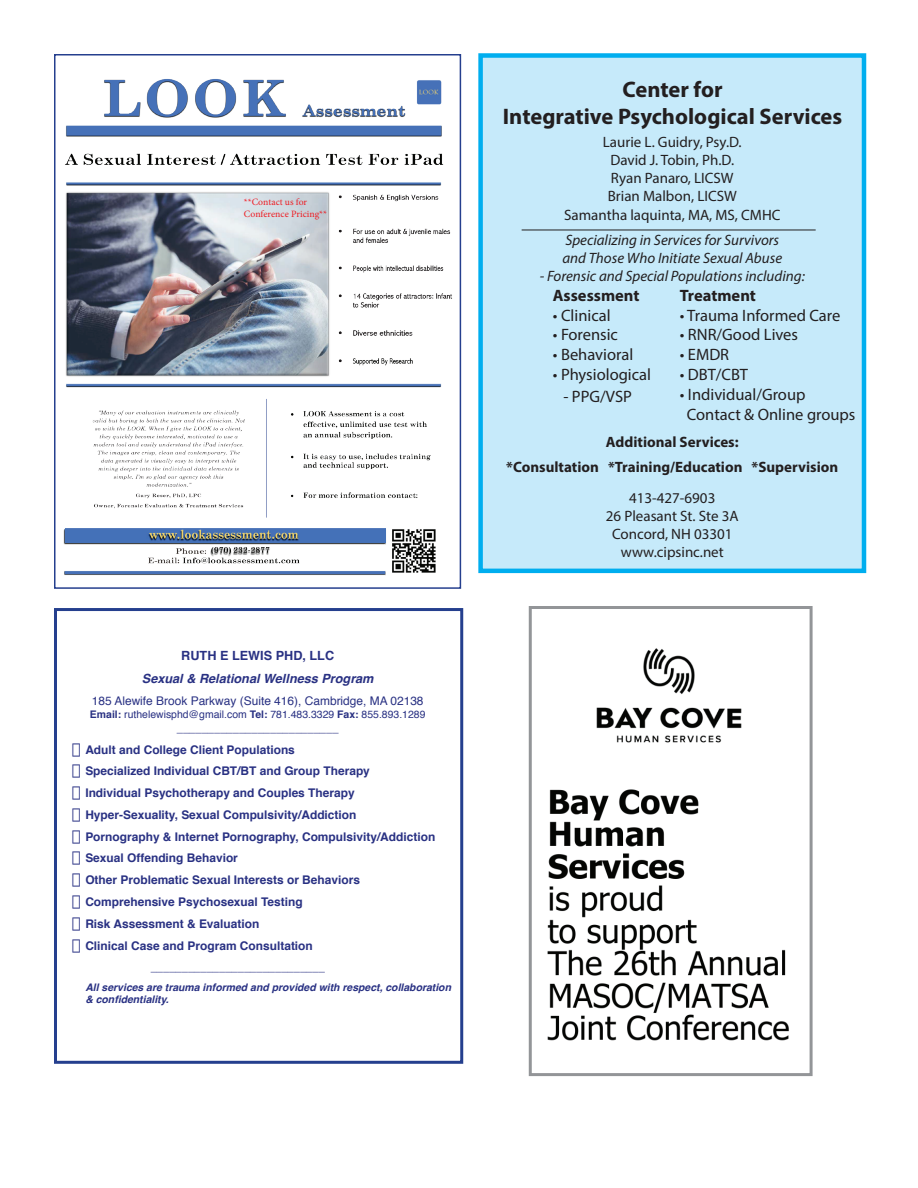
<style>
.page{position:relative;width:918px;height:1188px;background:#fff}
.page>*{position:absolute;margin:0;border:0;box-sizing:border-box;transform-origin:0 0}
.t1{font:700 22.5px/27px "Myriad Pro";color:#231f20;text-align:center}
.t2{font:16.5px/19.8px "Myriad Pro";color:#231f20}
.t3{font:700 16.5px "Myriad Pro";color:#231f20}
.t4{font:15px/18px "Myriad Pro";color:#231f20;text-align:center}
.t5{font:italic 15px/18px "Myriad Pro";color:#231f20}
.t6{font:700 15px/24.8px "Myriad Pro";color:#231f20;text-align:center}
.t7{font:italic 700 12.75px "Helvetica";color:#293183}
.t8{font:700 12.75px "Helvetica";color:#293183}
.t9{font:700 12px "Helvetica";color:#293183}
.t10{font:12px "Helvetica";color:#293183}
.t11{font:11.25px "Helvetica";color:#293183}
.t12{font:italic 700 10.5px/12.6px "Helvetica";color:#293183}
.t13{font:10.5px "Helvetica";color:#293183}
.t14{font:9.75px/11.7px "Minion Pro";color:#ee1d23}
.s1{font-weight:700}
</style>
<div class="page">
<div style="left:54px;top:608px;width:409px;height:456px;border:3px solid #253f8e"></div>
<div style="left:478px;top:53px;width:388px;height:520px;background:#c6eafa;border:4px solid #00aeef"></div>
<hr style="left:522px;top:230px;width:294px;height:1px;background:#231f20">
<img style="left:547px;top:648px;width:242px;height:393px">
<div style="left:529px;top:606px;width:284px;height:470px;border:3px solid #939598"></div>
<img style="left:63px;top:79px;width:389px;height:496px">
<img style="left:65px;top:528px;width:320px;height:14px">
<div style="left:54px;top:54px;width:407px;height:535px;border:2px solid #253f8e"></div>
<p class="t14" style="left:244px;top:196px;width:85px">**Contact us for<br>Conference Pricing**</p>
<p class="t8" style="left:181px;top:646px;width:154px">RUTH E LEWIS PHD, LLC</p>
<p class="t7" style="left:142px;top:668px;width:233px">Sexual &amp; Relational Wellness Program</p>
<p class="t10" style="left:92px;top:691px;width:333px">185 Alewife Brook Parkway (Suite 416), Cambridge, MA 02138</p>
<p class="t13" style="left:90px;top:707px;width:337px"><span class="s1">Email:</span> ruthelewisphd@gmail.com <span class="s1">Tel:</span> 781.483.3329 <span class="s1">Fax:</span> 855.893.1289</p>
<p class="t11" style="left:177px;top:719px;width:163px">__________________________</p>
<p class="t9" style="left:72px;top:740px;width:225px">• Adult and College Client Populations</p>
<p class="t9" style="left:72px;top:761px;width:300px">• Specialized Individual CBT/BT and Group Therapy</p>
<p class="t9" style="left:72px;top:783px;width:284px">• Individual Psychotherapy and Couples Therapy</p>
<p class="t9" style="left:72px;top:805px;width:286px">• Hyper-Sexuality, Sexual Compulsivity/Addiction</p>
<p class="t9" style="left:72px;top:827px;width:365px">• Pornography &amp; Internet Pornography, Compulsivity/Addiction</p>
<p class="t9" style="left:72px;top:849px;width:168px">• Sexual Offending Behavior</p>
<p class="t9" style="left:72px;top:870px;width:290px">• Other Problematic Sexual Interests or Behaviors</p>
<p class="t9" style="left:72px;top:892px;width:232px">• Comprehensive Psychosexual Testing</p>
<p class="t9" style="left:72px;top:914px;width:189px">• Risk Assessment &amp; Evaluation</p>
<p class="t9" style="left:72px;top:936px;width:242px">• Clinical Case and Program Consultation</p>
<p class="t11" style="left:151px;top:958px;width:176px">____________________________</p>
<p class="t12" style="left:85px;top:981px;width:367px">All services are trauma informed and provided with respect, collaboration &amp; confidentiality.</p>
<h1 class="t1" style="left:503px;top:75px;width:341px">Center for<br>Integrative Psychological Services</h1>
<p class="t4" style="left:603px;top:132px;width:140px">Laurie L. Guidry, Psy.D.<br>David J. Tobin, Ph.D.<br>Ryan Panaro, LICSW<br>Brian Malbon, LICSW</p>
<p class="t4" style="left:564px;top:206px;width:218px">Samantha laquinta, MA, MS, CMHC</p>
<p class="t5" style="left:562px;top:231px;width:221px">Specializing in Services for Survivors and Those Who Initiate Sexual Abuse</p>
<p class="t5" style="left:540px;top:267px;width:267px">- Forensic and Special Populations including:</p>
<h2 class="t3" style="left:553px;top:284px;width:88px">Assessment</h2>
<h2 class="t2" style="left:553px;top:305px;width:59px">• Clinical</h2>
<h2 class="t2" style="left:553px;top:325px;width:67px">• Forensic</h2>
<h2 class="t2" style="left:553px;top:344px;width:82px">• Behavioral</h2>
<h2 class="t2" style="left:553px;top:364px;width:100px">• Physiological</h2>
<h2 class="t2" style="left:563px;top:386px;width:70px">- PPG/VSP</h2>
<h2 class="t3" style="left:680px;top:284px;width:78px">Treatment</h2>
<h2 class="t2" style="left:680px;top:305px;width:162px">• Trauma Informed Care</h2>
<h2 class="t2" style="left:680px;top:325px;width:120px">• RNR/Good Lives</h2>
<h2 class="t2" style="left:680px;top:344px;width:51px">• EMDR</h2>
<h2 class="t2" style="left:680px;top:364px;width:70px">• DBT/CBT</h2>
<h2 class="t2" style="left:687px;top:384px;width:170px;text-indent:-7px">• Individual/Group<br>Contact &amp; Online groups</h2>
<p class="t6" style="left:506px;top:429px;width:334px">Additional Services:<br>*Consultation *Training/Education *Supervision</p>
<p class="t4" style="left:606px;top:489px;width:134px">413-427-6903<br>26 Pleasant St. Ste 3A<br>Concord, NH 03301 www.cipsinc.net</p>
</div>
